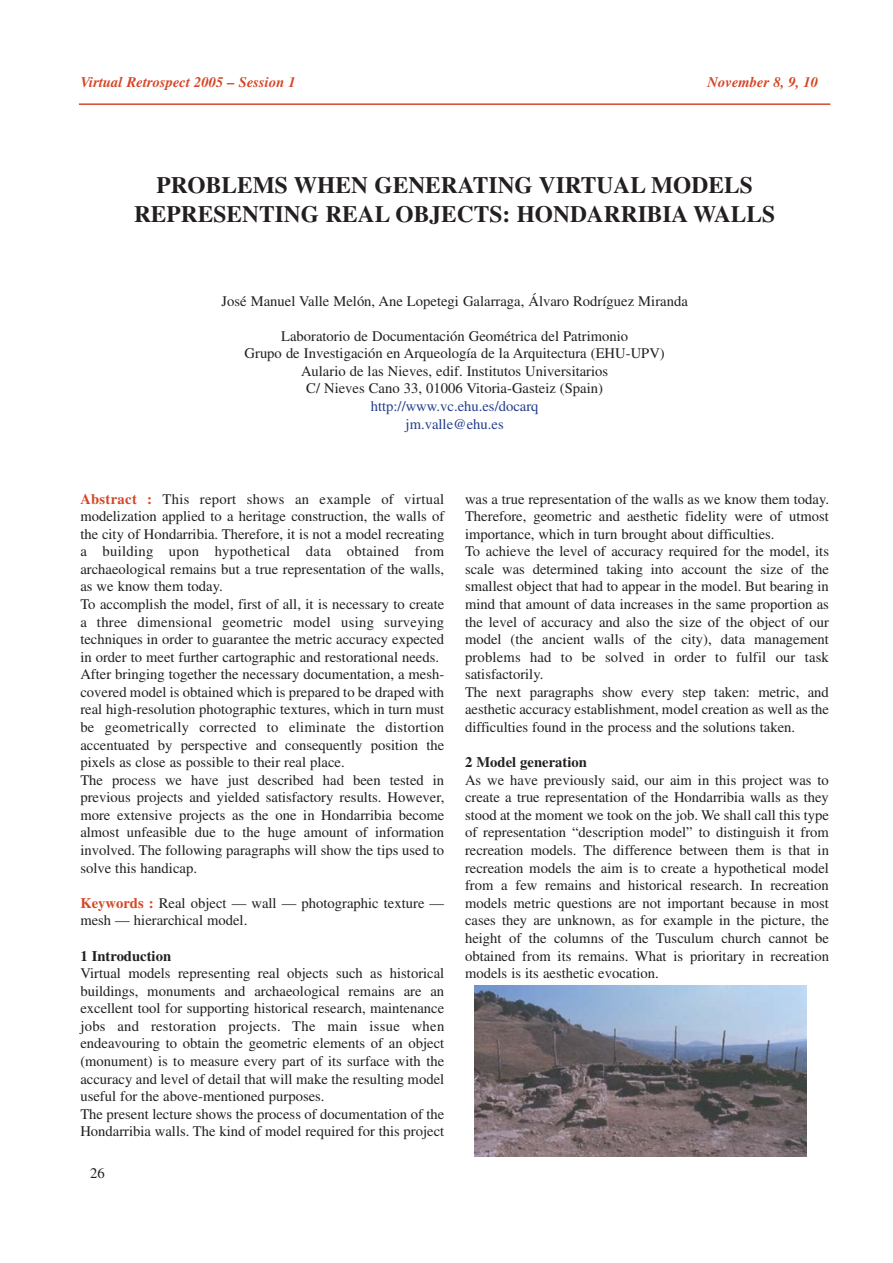
<style>
.page{position:relative;width:893px;height:1263px;background:#fff}
.page>*{position:absolute;margin:0;border:0;box-sizing:border-box;transform-origin:0 0}
.t1{font:700 23.4px/28px "Times";color:#231f20;text-align:center}
.t2{font:14.7px/17.5px "Times";color:#231f20}
.t3{font:italic 700 14.7px "Times";color:#d64626}
.t4{font:14.7px/17.5px "Times";color:#243e8d;text-align:center}
.t5{font:700 14.7px "Times";color:#231f20}
.s1{font-weight:700;color:#d64626}
</style>
<div class="page">
<hr style="left:79px;top:103px;width:751px;height:2px;background:#d64626">
<img style="left:474px;top:986px;width:332px;height:170px">
<p class="t3" style="left:80px;top:76px;width:217px">Virtual Retrospect 2005 – Session 1</p>
<p class="t3" style="left:708px;top:76px;width:112px">November 8, 9, 10</p>
<h1 class="t1" style="left:134px;top:174px;width:643px">PROBLEMS WHEN GENERATING VIRTUAL MODELS<br>REPRESENTING REAL OBJECTS: HONDARRIBIA WALLS</h1>
<p class="t2" style="left:221px;top:293px;width:468px">José Manuel Valle Melón, Ane Lopetegi Galarraga, Álvaro Rodríguez Miranda</p>
<p class="t2" style="left:245px;top:328px;width:422px;text-align:center">Laboratorio de Documentación Geométrica del Patrimonio<br>Grupo de Investigación en Arqueología de la Arquitectura (EHU-UPV)<br>Aulario de las Nieves, edif. Institutos Universitarios<br>C/ Nieves Cano 33, 01006 Vitoria-Gasteiz (Spain)</p>
<p class="t4" style="left:371px;top:399px;width:169px">http://www.vc.ehu.es/docarq jm.valle@ehu.es</p>
<p class="t2" style="left:80px;top:491px;width:365px"><span class="s1">Abstract :</span> This report shows an example of virtual modelization applied to a heritage construction, the walls of the city of Hondarribia. Therefore, it is not a model recreating a building upon hypothetical data obtained from archaeological remains but a true representation of the walls, as we know them today.<br>To accomplish the model, first of all, it is necessary to create a three dimensional geometric model using surveying techniques in order to guarantee the metric accuracy expected in order to meet further cartographic and restorational needs.<br>After bringing together the necessary documentation, a mesh&shy;covered model is obtained which is prepared to be draped with real high-resolution photographic textures, which in turn must be geometrically corrected to eliminate the distortion accentuated by perspective and consequently position the pixels as close as possible to their real place.<br>The process we have just described had been tested in previous projects and yielded satisfactory results. However, more extensive projects as the one in Hondarribia become almost unfeasible due to the huge amount of information involved. The following paragraphs will show the tips used to solve this handicap.</p>
<p class="t2" style="left:80px;top:895px;width:365px"><span class="s1">Keywords :</span> Real object — wall — photographic texture — mesh — hierarchical model.</p>
<p class="t5" style="left:80px;top:950px;width:92px">1 Introduction</p>
<p class="t2" style="left:80px;top:966px;width:365px">Virtual models representing real objects such as historical buildings, monuments and archaeological remains are an excellent tool for supporting historical research, maintenance jobs and restoration projects. The main issue when endeavouring to obtain the geometric elements of an object (monument) is to measure every part of its surface with the accuracy and level of detail that will make the resulting model useful for the above-mentioned purposes.<br>The present lecture shows the process of documentation of the Hondarribia walls. The kind of model required for this project</p>
<p class="t2" style="left:90px;top:1165px;width:16px">26</p>
<p class="t2" style="left:465px;top:491px;width:365px">was a true representation of the walls as we know them today.<br>Therefore, geometric and aesthetic fidelity were of utmost importance, which in turn brought about difficulties.<br>To achieve the level of accuracy required for the model, its scale was determined taking into account the size of the smallest object that had to appear in the model. But bearing in mind that amount of data increases in the same proportion as the level of accuracy and also the size of the object of our model (the ancient walls of the city), data management problems had to be solved in order to fulfil our task satisfactorily.<br>The next paragraphs show every step taken: metric, and aesthetic accuracy establishment, model creation as well as the difficulties found in the process and the solutions taken.</p>
<p class="t5" style="left:465px;top:757px;width:123px">2 Model generation</p>
<p class="t2" style="left:465px;top:772px;width:365px;text-align:justify">As we have previously said, our aim in this project was to create a true representation of the Hondarribia walls as they stood at the moment we took on the job. We shall call this type of representation “description model” to distinguish it from recreation models. The difference between them is that in recreation models the aim is to create a hypothetical model from a few remains and historical research. In recreation models metric questions are not important because in most cases they are unknown, as for example in the picture, the height of the columns of the Tusculum church cannot be obtained from its remains. What is prioritary in recreation models is its aesthetic evocation.</p>
</div>
